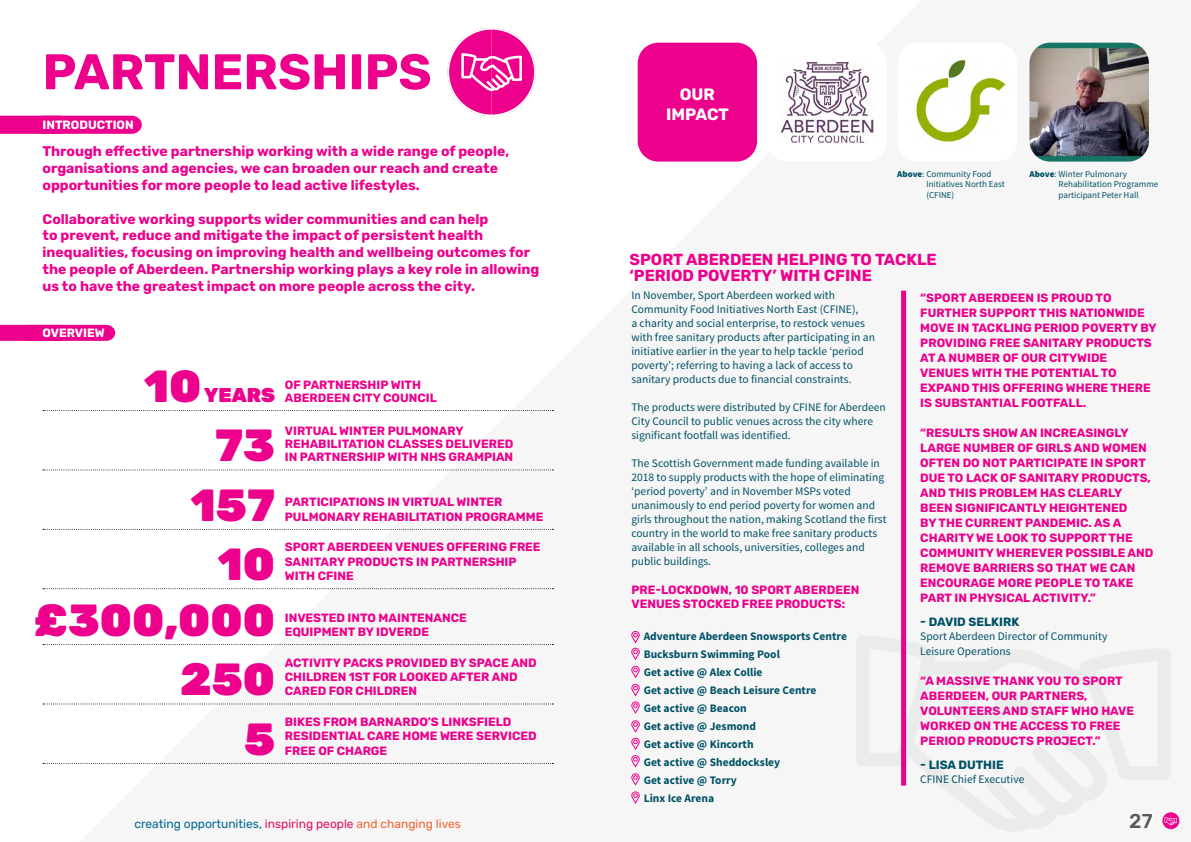
<style>
.page{position:relative;width:1191px;height:842px;background:#fff}
.page>*{position:absolute;margin:0;border:0;box-sizing:border-box;transform-origin:0 0}
.t1{font:700 50px "Rubik";color:#ec008c}
.t2{font:900 45px/58.2px "Rubik";color:#ec008c;text-align:right}
.t3{font:900 20px "Rubik";color:#ec008c}
.t4{font:500 20px "Rubik";color:#58595b}
.t5{font:700 16.5px/19.8px "Rubik";color:#fff;text-align:center}
.t6{font:700 16px/16px "Rubik";color:#ec008c}
.t7{font:700 14px/16.8px "Rubik";color:#ec008c}
.t8{font:700 12px/15px "Rubik";color:#ec008c}
.t9{font:12px "Rubik";color:#006892}
.t10{font:700 12px "Rubik";color:#005165}
.t11{font:700 12px "Rubik";color:#fff}
.t12{font:11.5px/14px "Source Sans Pro";color:#005165}
.t13{font:700 11.5px/18px "Source Sans Pro";color:#005165}
.t14{font:9px/10.8px "Source Sans Pro";color:#005165}
.s1{color:#e50e62}
.s2{color:#f26531}
.s3{font-weight:900}
</style>
<div class="page">
<svg style="left:43px;top:410px;width:510px;height:1px"></svg>
<svg style="left:43px;top:469px;width:510px;height:1px"></svg>
<svg style="left:43px;top:529px;width:510px;height:1px"></svg>
<svg style="left:43px;top:588px;width:510px;height:1px"></svg>
<svg style="left:43px;top:644px;width:510px;height:1px"></svg>
<svg style="left:43px;top:703px;width:510px;height:1px"></svg>
<svg style="left:43px;top:763px;width:510px;height:1px"></svg>
<svg style="left:447px;top:28px;width:89px;height:88px"></svg>
<div style="left:0;top:325px;width:115px;height:16px;background:#ec008c"></div>
<div style="left:0;top:116px;width:142px;height:18px;background:#ec008c"></div>
<img style="left:780px;top:61px;width:93px;height:82px">
<img style="left:915px;top:59px;width:91px;height:83px">
<img style="left:1029px;top:43px;width:120px;height:119px">
<div style="left:637px;top:43px;width:120px;height:119px;background:#ec008c;border-radius:21px"></div>
<svg style="left:856px;top:635px;width:323px;height:197px"></svg>
<div style="left:901px;top:291px;width:5px;height:494px;background:#ec008c"></div>
<svg style="left:631px;top:631px;width:9px;height:83px"></svg>
<svg style="left:631px;top:720px;width:9px;height:84px"></svg>
<h1 class="t1" style="left:43px;top:43px;width:390px">PARTNERSHIPS</h1>
<p class="t11" style="left:43px;top:118px;width:93px">INTRODUCTION</p>
<p class="t7" style="left:43px;top:143px;width:468px">Through effective partnership working with a wide range of people, organisations and agencies, we can broaden our reach and create opportunities for more people to lead active lifestyles.</p>
<p class="t7" style="left:43px;top:211px;width:498px">Collaborative working supports wider communities and can help<br>to prevent, reduce and mitigate the impact of persistent health inequalities, focusing on improving health and wellbeing outcomes for the people of Aberdeen. Partnership working plays a key role in allowing us to have the greatest impact on more people across the city.</p>
<p class="t11" style="left:43px;top:326px;width:64px">OVERVIEW</p>
<h2 class="t2" style="left:144px;top:358px;width:59px">10</h2>
<h3 class="t3" style="left:204px;top:383px;width:73px">YEARS</h3>
<p class="t8" style="left:285px;top:379px;width:154px;line-height:13px">OF PARTNERSHIP WITH<br>ABERDEEN CITY COUNCIL</p>
<h2 class="t2" style="left:215px;top:418px;width:62px">73</h2>
<p class="t8" style="left:285px;top:425px;width:230px;line-height:13px">VIRTUAL WINTER PULMONARY<br>REHABILITATION CLASSES DELIVERED<br>IN PARTNERSHIP WITH NHS GRAMPIAN</p>
<p class="t8" style="left:285px;top:495px;width:219px">PARTICIPATIONS IN VIRTUAL WINTER</p>
<h2 class="t2" style="left:191px;top:477px;width:86px">157</h2>
<p class="t8" style="left:285px;top:509px;width:260px">PULMONARY REHABILITATION PROGRAMME</p>
<h2 class="t2" style="left:34px;top:537px;width:243px">10 £300,000<br>250<br>5</h2>
<p class="t8" style="left:285px;top:540px;width:257px;line-height:14.4px">SPORT ABERDEEN VENUES OFFERING FREE<br>SANITARY PRODUCTS IN PARTNERSHIP<br>WITH CFINE</p>
<p class="t8" style="left:285px;top:610px;width:184px;line-height:14.4px">INVESTED INTO MAINTENANCE<br>EQUIPMENT BY IDVERDE</p>
<p class="t8" style="left:285px;top:655px;width:253px;line-height:14.4px">ACTIVITY PACKS PROVIDED BY SPACE AND<br>CHILDREN 1ST FOR LOOKED AFTER AND<br>CARED FOR CHILDREN</p>
<p class="t8" style="left:285px;top:715px;width:253px;line-height:14.4px">BIKES FROM BARNARDO’S LINKSFIELD<br>RESIDENTIAL CARE HOME WERE SERVICED<br>FREE OF CHARGE</p>
<p class="t9" style="left:134px;top:817px;width:328px">creating opportunities, <span class="s1">inspiring people</span> <span class="s2">and changing lives</span></p>
<h3 class="t5" style="left:666px;top:85px;width:64px">OUR<br>IMPACT</h3>
<p class="t14" style="left:926px;top:168px;width:80px;text-indent:-29px"><span class="s3">Above</span>: Community Food<br>Initiatives North East (CFINE)</p>
<p class="t14" style="left:1058px;top:168px;width:101px;text-indent:-29px"><span class="s3">Above</span>: Winter Pulmonary<br>Rehabilitation Programme participant Peter Hall</p>
<h3 class="t6" style="left:629px;top:252px;width:309px">SPORT ABERDEEN HELPING TO TACKLE ‘PERIOD POVERTY’ WITH CFINE</h3>
<p class="t12" style="left:631px;top:289px;width:245px">In November, Sport Aberdeen worked with Community Food Initiatives North East (CFINE),<br>a charity and social enterprise, to restock venues with free sanitary products after participating in an initiative earlier in the year to help tackle ‘period poverty’; referring to having a lack of access to sanitary products due to financial constraints.</p>
<p class="t12" style="left:631px;top:401px;width:256px">The products were distributed by CFINE for Aberdeen<br>City Council to public venues across the city where significant footfall was identified.</p>
<p class="t12" style="left:631px;top:457px;width:257px">The Scottish Government made funding available in 2018 to supply products with the hope of eliminating ‘period poverty’ and in November MSPs voted unanimously to end period poverty for women and girls throughout the nation, making Scotland the first country in the world to make free sanitary products available in all schools, universities, colleges and public buildings.</p>
<p class="t8" style="left:631px;top:583px;width:229px;line-height:14.4px">PRE-LOCKDOWN, 10 SPORT ABERDEEN<br>VENUES STOCKED FREE PRODUCTS:</p>
<p class="t13" style="left:643px;top:628px;width:205px">Adventure Aberdeen Snowsports Centre<br>Bucksburn Swimming Pool<br>Get active @ Alex Collie<br>Get active @ Beach Leisure Centre<br>Get active @ Beacon<br>Get active @ Jesmond<br>Get active @ Kincorth<br>Get active @ Sheddocksley<br>Get active @ Torry<br>Linx Ice Arena</p>
<p class="t8" style="left:920px;top:291px;width:238px">“SPORT ABERDEEN IS PROUD TO<br>FURTHER SUPPORT THIS NATIONWIDE<br>MOVE IN TACKLING PERIOD POVERTY BY<br>PROVIDING FREE SANITARY PRODUCTS<br>AT A NUMBER OF OUR CITYWIDE<br>VENUES WITH THE POTENTIAL TO<br>EXPAND THIS OFFERING WHERE THERE<br>IS SUBSTANTIAL FOOTFALL.</p>
<p class="t8" style="left:920px;top:426px;width:235px">“RESULTS SHOW AN INCREASINGLY<br>LARGE NUMBER OF GIRLS AND WOMEN<br>OFTEN DO NOT PARTICIPATE IN SPORT<br>DUE TO LACK OF SANITARY PRODUCTS,<br>AND THIS PROBLEM HAS CLEARLY<br>BEEN SIGNIFICANTLY HEIGHTENED<br>BY THE CURRENT PANDEMIC. AS A<br>CHARITY WE LOOK TO SUPPORT THE<br>COMMUNITY WHEREVER POSSIBLE AND<br>REMOVE BARRIERS SO THAT WE CAN<br>ENCOURAGE MORE PEOPLE TO TAKE<br>PART IN PHYSICAL ACTIVITY.”</p>
<p class="t10" style="left:920px;top:615px;width:100px">- DAVID SELKIRK</p>
<p class="t12" style="left:920px;top:629px;width:189px;line-height:15px">Sport Aberdeen Director of Community<br>Leisure Operations</p>
<p class="t8" style="left:920px;top:674px;width:215px">“A MASSIVE THANK YOU TO SPORT<br>ABERDEEN, OUR PARTNERS,<br>VOLUNTEERS AND STAFF WHO HAVE<br>WORKED ON THE ACCESS TO FREE<br>PERIOD PRODUCTS PROJECT.”</p>
<p class="t10" style="left:920px;top:758px;width:85px">- LISA DUTHIE</p>
<p class="t12" style="left:920px;top:772px;width:106px">CFINE Chief Executive</p>
<h3 class="t4" style="left:1129px;top:809px;width:25px">27</h3>
</div>
